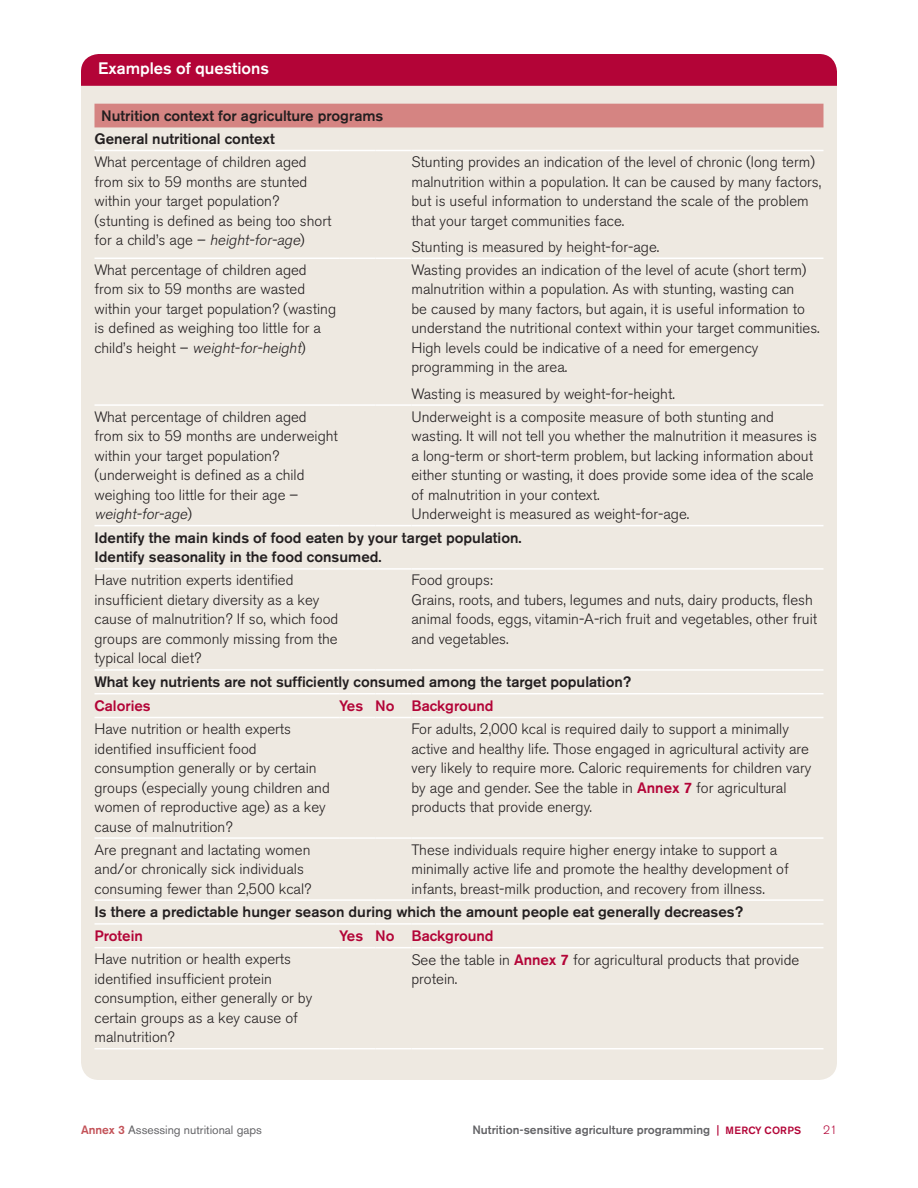
<style>
.page{position:relative;width:918px;height:1188px;background:#fff}
.page>*{position:absolute;margin:0;border:0;box-sizing:border-box;transform-origin:0 0}
.t1{font:500 16.5px "Akzidenz Grotesk BE";color:#fff}
.Annex-basic{font:300 15px/19.5px "Akzidenz Grotesk BE";color:#231f20}
.Annex-basic-2{font:500 15px/19.5px "Akzidenz Grotesk BE";color:#231f20}
.Annex-basic-3{font:500 15px "Akzidenz Grotesk BE";color:#b30437}
.t2{font:500 12px "Akzidenz Grotesk BE";color:#636366}
.t3{font:12px "Akzidenz Grotesk BE";color:#636366}
.t4{font:300 12px "Akzidenz Grotesk BE";color:#b30437}
.s1{font-style:italic}
.s2{font-weight:500;color:#b30437}
.s3{font-weight:500;color:#c35258}
.s4{font-size:10.5px;color:#b30437}
</style>
<div class="page">
<div style="left:81px;top:54px;width:756px;height:1026px;background:#eee9e1;border-radius:18px"></div>
<div style="left:94px;top:104px;width:730px;height:23px;background:#d58482"></div>
<hr style="left:94px;top:150px;width:245px;height:1px;background:#fff">
<hr style="left:339px;top:150px;width:36px;height:1px;background:#fff">
<hr style="left:375px;top:150px;width:36px;height:1px;background:#fff">
<hr style="left:411px;top:150px;width:413px;height:1px;background:#fff">
<hr style="left:94px;top:258px;width:245px;height:1px;background:#fff">
<hr style="left:339px;top:258px;width:36px;height:1px;background:#fff">
<hr style="left:375px;top:258px;width:36px;height:1px;background:#fff">
<hr style="left:411px;top:258px;width:413px;height:1px;background:#fff">
<hr style="left:94px;top:404px;width:245px;height:2px;background:#fff">
<hr style="left:339px;top:404px;width:36px;height:2px;background:#fff">
<hr style="left:375px;top:404px;width:36px;height:2px;background:#fff">
<hr style="left:411px;top:404px;width:413px;height:2px;background:#fff">
<hr style="left:94px;top:525px;width:245px;height:1px;background:#fff">
<hr style="left:339px;top:525px;width:36px;height:1px;background:#fff">
<hr style="left:375px;top:525px;width:36px;height:1px;background:#fff">
<hr style="left:411px;top:525px;width:413px;height:1px;background:#fff">
<hr style="left:94px;top:568px;width:245px;height:2px;background:#fff">
<hr style="left:339px;top:568px;width:36px;height:2px;background:#fff">
<hr style="left:375px;top:568px;width:36px;height:2px;background:#fff">
<hr style="left:411px;top:568px;width:413px;height:2px;background:#fff">
<hr style="left:94px;top:669px;width:245px;height:2px;background:#fff">
<hr style="left:339px;top:669px;width:36px;height:2px;background:#fff">
<hr style="left:375px;top:669px;width:36px;height:2px;background:#fff">
<hr style="left:411px;top:669px;width:413px;height:2px;background:#fff">
<hr style="left:94px;top:693px;width:245px;height:1px;background:#fff">
<hr style="left:339px;top:693px;width:36px;height:1px;background:#fff">
<hr style="left:375px;top:693px;width:36px;height:1px;background:#fff">
<hr style="left:411px;top:693px;width:413px;height:1px;background:#fff">
<hr style="left:94px;top:717px;width:245px;height:1px;background:#fff">
<hr style="left:339px;top:717px;width:36px;height:1px;background:#fff">
<hr style="left:375px;top:717px;width:36px;height:1px;background:#fff">
<hr style="left:411px;top:717px;width:413px;height:1px;background:#fff">
<hr style="left:94px;top:837px;width:245px;height:2px;background:#fff">
<hr style="left:339px;top:837px;width:36px;height:2px;background:#fff">
<hr style="left:375px;top:837px;width:36px;height:2px;background:#fff">
<hr style="left:411px;top:837px;width:413px;height:2px;background:#fff">
<hr style="left:94px;top:899px;width:245px;height:2px;background:#fff">
<hr style="left:339px;top:899px;width:36px;height:2px;background:#fff">
<hr style="left:375px;top:899px;width:36px;height:2px;background:#fff">
<hr style="left:411px;top:899px;width:413px;height:2px;background:#fff">
<hr style="left:94px;top:923px;width:245px;height:2px;background:#fff">
<hr style="left:339px;top:923px;width:36px;height:2px;background:#fff">
<hr style="left:375px;top:923px;width:36px;height:2px;background:#fff">
<hr style="left:411px;top:923px;width:413px;height:2px;background:#fff">
<hr style="left:94px;top:947px;width:245px;height:1px;background:#fff">
<hr style="left:339px;top:947px;width:36px;height:1px;background:#fff">
<hr style="left:375px;top:947px;width:36px;height:1px;background:#fff">
<hr style="left:411px;top:947px;width:413px;height:1px;background:#fff">
<hr style="left:94px;top:1048px;width:245px;height:1px;background:#fff">
<hr style="left:339px;top:1048px;width:36px;height:1px;background:#fff">
<hr style="left:375px;top:1048px;width:36px;height:1px;background:#fff">
<hr style="left:411px;top:1048px;width:413px;height:1px;background:#fff">
<div style="left:81px;top:54px;width:756px;height:32px;background:#b30437"></div>
<p class="t1" style="left:98px;top:58px;width:172px">Examples of questions</p>
<p class="Annex-basic-2" style="left:101px;top:106px;width:284px">Nutrition context for agriculture programs</p>
<p class="Annex-basic-2" style="left:94px;top:129px;width:182px">General nutritional context</p>
<p class="Annex-basic" style="left:94px;top:152px;width:238px">What percentage of children aged from six to 59 months are stunted within your target population? (stunting is defined as being too short fo r a c h i l d ’ s ag e – <span class="s1">height-for-age</span>)</p>
<p class="Annex-basic" style="left:411px;top:152px;width:411px">Stunting provides an indication of the level of chronic (long term) malnutrition within a population. It can be caused by many factors, but is useful information to understand the scale of the problem that your target communities face.</p>
<p class="Annex-basic" style="left:411px;top:237px;width:249px">Stunting is measured by height-for-age.</p>
<p class="Annex-basic" style="left:94px;top:260px;width:243px">What percentage of children aged from six to 59 months are wasted within your target population? (wasting is defined as weighing too little for a<br>c h i l d ’ s h e i g h t – <span class="s1">weight-for-height</span>)</p>
<p class="Annex-basic" style="left:411px;top:260px;width:410px">Wasting provides an indication of the level of acute (short term) malnutrition within a population. As with stunting, wasting can<br>be caused by many factors, but again, it is useful information to understand the nutritional context within your target communities.<br>High levels could be indicative of a need for emergency programming in the area.</p>
<p class="Annex-basic" style="left:411px;top:384px;width:265px">Wasting is measured by weight-for-height.</p>
<p class="Annex-basic" style="left:94px;top:407px;width:245px">What percentage of children aged from six to 59 months are underweight within your target population? (underweight is defined as a child weighing too little for their age – <span class="s1">weight-for-age</span>)</p>
<p class="Annex-basic" style="left:411px;top:407px;width:407px">Underweight is a composite measure of both stunting and wasting. It will not tell you whether the malnutrition it measures is a long-term or short-term problem, but lacking information about either stunting or wasting, it does provide some idea of the scale of malnutrition in your context.<br>Underweight is measured as weight-for-age.</p>
<p class="Annex-basic-2" style="left:94px;top:528px;width:429px">Identify the main kinds of food eaten by your target population.<br>Identify seasonality in the food consumed.</p>
<p class="Annex-basic" style="left:94px;top:571px;width:245px">Have nutrition experts identified insufficient dietary diversity as a key cause of malnutrition? If so, which food groups are commonly missing from the typical local diet?</p>
<p class="Annex-basic" style="left:411px;top:571px;width:407px">Food groups:<br>Grains, roots, and tubers, legumes and nuts, dairy products, flesh animal foods, eggs, vitamin-A-rich fruit and vegetables, other fruit and vegetables.</p>
<p class="Annex-basic-2" style="left:94px;top:672px;width:538px">What key nutrients are not sufficiently consumed among the target population?</p>
<p class="Annex-basic-3" style="left:94px;top:697px;width:58px">Calories</p>
<p class="Annex-basic-3" style="left:339px;top:697px;width:26px">Yes</p>
<p class="Annex-basic-3" style="left:375px;top:697px;width:21px">No</p>
<p class="Annex-basic-3" style="left:411px;top:697px;width:84px">Background</p>
<p class="Annex-basic" style="left:94px;top:719px;width:237px">Have nutrition or health experts identified insufficient food consumption generally or by certain groups (especially young children and women of reproductive age) as a key cause of malnutrition?</p>
<p class="Annex-basic" style="left:411px;top:719px;width:401px">For adults, 2,000 kcal is required daily to support a minimally active and healthy life. Those engaged in agricultural activity are very likely to require more. Caloric requirements for children vary by age and gender. See the table in <span class="s2">Annex 7</span> for agricultural products that provide energy.</p>
<p class="Annex-basic" style="left:94px;top:840px;width:218px">Are pregnant and lactating women and/or chronically sick individuals consuming fewer than 2,500 kcal?</p>
<p class="Annex-basic" style="left:411px;top:840px;width:379px">These individuals require higher energy intake to support a minimally active life and promote the healthy development of infants, breast-milk production, and recovery from illness.</p>
<p class="Annex-basic-2" style="left:94px;top:902px;width:650px">Is there a predictable hunger season during which the amount people eat generally decreases?</p>
<p class="Annex-basic-3" style="left:94px;top:927px;width:50px">Protein</p>
<p class="Annex-basic-3" style="left:339px;top:927px;width:26px">Yes</p>
<p class="Annex-basic-3" style="left:375px;top:927px;width:21px">No</p>
<p class="Annex-basic-3" style="left:411px;top:927px;width:84px">Background</p>
<p class="Annex-basic" style="left:94px;top:950px;width:219px">Have nutrition or health experts identified insufficient protein consumption, either generally or by certain groups as a key cause of malnutrition?</p>
<p class="Annex-basic" style="left:411px;top:950px;width:389px">See the table in <span class="s2">Annex 7</span> for agricultural products that provide protein.</p>
<p class="t3" style="left:81px;top:1123px;width:182px"><span class="s3">Annex 3</span> Assessing nutritional gaps</p>
<p class="t2" style="left:472px;top:1122px;width:330px">Nutrition-sensitive agriculture programming <span class="s4">| MERCY CORPS</span></p>
<p class="t4" style="left:823px;top:1123px;width:15px">21</p>
</div>
